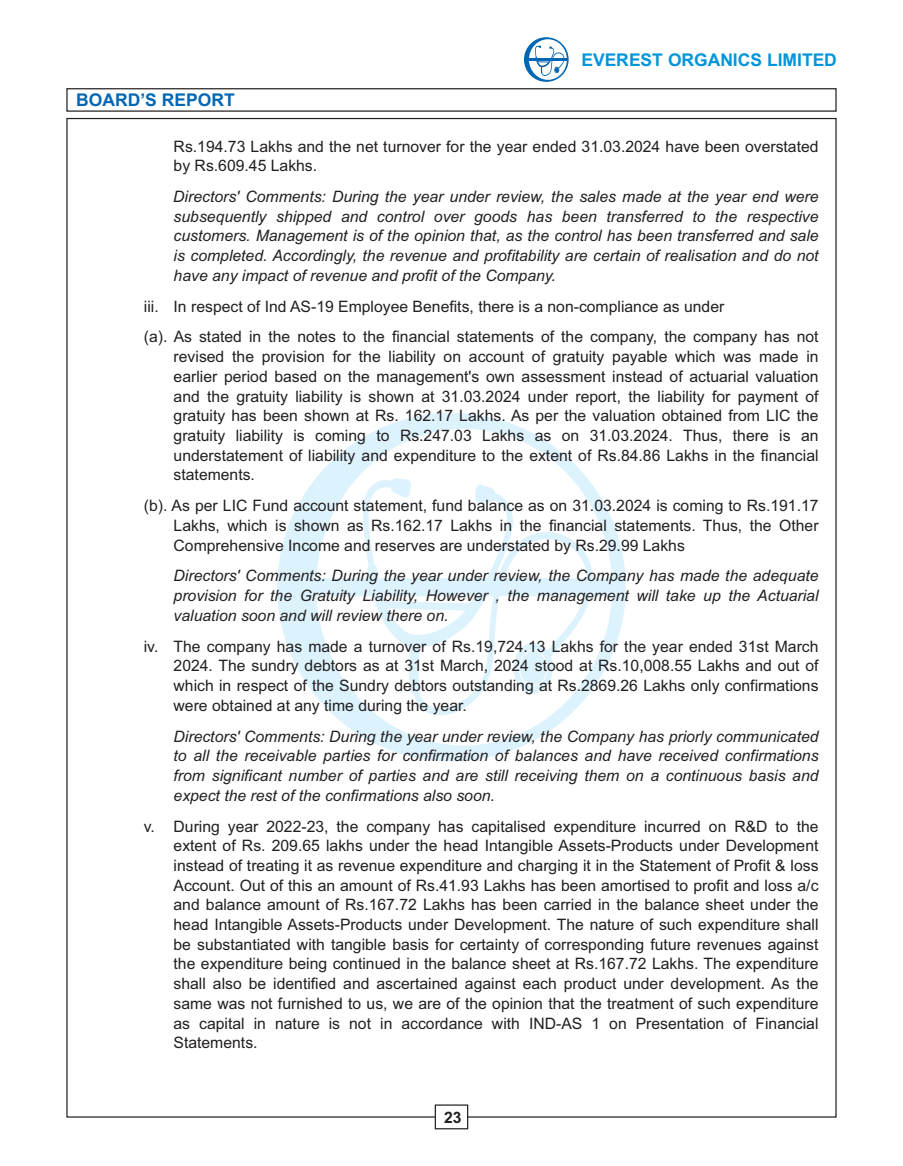
<style>
.page{position:relative;width:903px;height:1166px;background:#fff}
.page>*{position:absolute;margin:0;border:0;box-sizing:border-box;transform-origin:0 0}
.t1{font:700 17.5px "Arial";color:#0095d9}
.t2{font:700 17.5px "Arial";color:#0166b3}
.t3{font:15.75px/19.8px "Arial";color:#231f20;text-align:justify}
.t4{font:italic 15.75px/19.8px "Arial";color:#231f20;text-align:justify}
.t5{font:700 15.75px "Arial";color:#231f20}
</style>
<div class="page">
<svg style="left:277px;top:413px;width:349px;height:348px"></svg>
<div style="left:66px;top:88px;width:770px;height:24px;border:1px solid #231f20"></div>
<svg style="left:434px;top:1104px;width:35px;height:26px"></svg>
<svg style="left:524px;top:37px;width:45px;height:45px"></svg>
<p class="t2" style="left:76px;top:93px;width:160px">BOARD’S REPORT</p>
<p class="t1" style="left:582px;top:53px;width:257px">EVEREST ORGANICS LIMITED</p>
<p class="t3" style="left:174px;top:138px;width:646px">Rs.194.73 Lakhs and the net turnover for the year ended 31.03.2024 have been overstated by Rs.609.45 Lakhs.</p>
<p class="t4" style="left:173px;top:188px;width:647px">Directors' Comments: During the year under review, the sales made at the year end were subsequently shipped and control over goods has been transferred to the respective customers. Management is of the opinion that, as the control has been transferred and sale is completed. Accordingly, the revenue and profitability are certain of realisation and do not have any impact of revenue and profit of the Company.</p>
<p class="t3" style="left:144px;top:292px;width:676px;line-height:30.8px">iii. In respect of Ind AS-19 Employee Benefits, there is a non-compliance as under<br>(a). As stated in the notes to the financial statements of the company, the company has not</p>
<p class="t3" style="left:174px;top:348px;width:646px">revised the provision for the liability on account of gratuity payable which was made in earlier period based on the management's own assessment instead of actuarial valuation and the gratuity liability is shown at 31.03.2024 under report, the liability for payment of gratuity has been shown at Rs. 162.17 Lakhs. As per the valuation obtained from LIC the gratuity liability is coming to Rs.247.03 Lakhs as on 31.03.2024. Thus, there is an understatement of liability and expenditure to the extent of Rs.84.86 Lakhs in the financial statements.</p>
<p class="t3" style="left:174px;top:497px;width:646px;text-indent:-30px">(b). As per LIC Fund account statement, fund balance as on 31.03.2024 is coming to Rs.191.17<br>Lakhs, which is shown as Rs.162.17 Lakhs in the financial statements. Thus, the Other Comprehensive Income and reserves are understated by Rs.29.99 Lakhs</p>
<p class="t4" style="left:174px;top:567px;width:646px">Directors' Comments: During the year under review, the Company has made the adequate provision for the Gratuity Liability, However , the management will take up the Actuarial valuation soon and will review there on.</p>
<p class="t3" style="left:174px;top:638px;width:646px;text-indent:-30px">iv. The company has made a turnover of Rs.19,724.13 Lakhs for the year ended 31st March 2024. The sundry debtors as at 31st March, 2024 stood at Rs.10,008.55 Lakhs and out of which in respect of the Sundry debtors outstanding at Rs.2869.26 Lakhs only confirmations were obtained at any time during the year.</p>
<p class="t4" style="left:174px;top:727px;width:646px">Directors' Comments: During the year under review, the Company has priorly communicated to all the receivable parties for confirmation of balances and have received confirmations from significant number of parties and are still receiving them on a continuous basis and expect the rest of the confirmations also soon.</p>
<p class="t3" style="left:174px;top:817px;width:646px;text-indent:-30px">v. During year 2022-23, the company has capitalised expenditure incurred on R&amp;D to the extent of Rs. 209.65 lakhs under the head Intangible Assets-Products under Development instead of treating it as revenue expenditure and charging it in the Statement of Profit &amp; loss Account. Out of this an amount of Rs.41.93 Lakhs has been amortised to profit and loss a/c and balance amount of Rs.167.72 Lakhs has been carried in the balance sheet under the head Intangible Assets-Products under Development. The nature of such expenditure shall be substantiated with tangible basis for certainty of corresponding future revenues against the expenditure being continued in the balance sheet at Rs.167.72 Lakhs. The expenditure shall also be identified and ascertained against each product under development. As the same was not furnished to us, we are of the opinion that the treatment of such expenditure as capital in nature is not in accordance with IND-AS 1 on Presentation of Financial Statements.</p>
<p class="t5" style="left:444px;top:1111px;width:19px">23</p>
</div>
